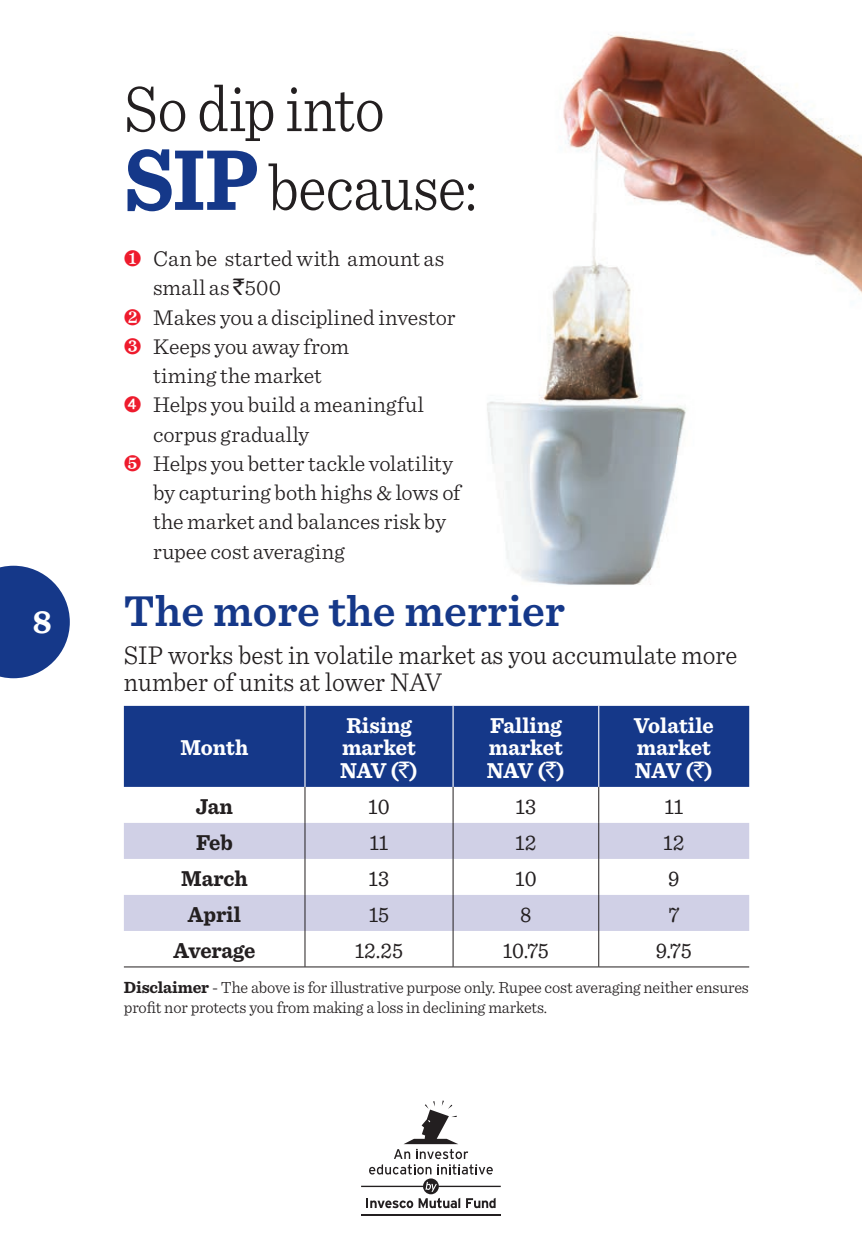
<style>
.page{position:relative;width:862px;height:1244px;background:#fff}
.page>*{position:absolute;margin:0;border:0;box-sizing:border-box;transform-origin:0 0}
.t1{font:300 67.5px/78.8px "Sentinel";letter-spacing:-.015em;color:#231f20;scale:.9 1}
.t2{font:600 45px "Sentinel";color:#153889}
.bodycopy_10-13{font:700 33.75px "Sentinel";color:#fff}
.t3{font:300 27px/27px "Sentinel";color:#231f20;scale:.95 1}
.bodycopy_10-13-2{font:300 22.5px/29.2px "Sentinel";color:#231f20}
.t4{font:700 22.5px/22.5px "Sentinel";color:#fff;scale:.95 1}
.t5{font:22.5px "Sentinel";color:#231f20;scale:.95 1}
.t6{font:700 22.5px "Sentinel";color:#231f20;scale:.95 1}
.t7{font:300 16.88px/20.2px "Sentinel";letter-spacing:-.01em;color:#231f20}
.s1{font-weight:700;font-size:90px;color:#153889}
.s2{color:#ee1b2d}
.s3{font-family:"Rupee Foradian";font-weight:400}
.s4{font-weight:700}
</style>
<div class="page">
<hr style="left:361px;top:1214px;width:139px;height:2px;background:#231f20">
<svg style="left:361px;top:1100px;width:139px;height:108px"></svg>
<img style="left:487px;top:34px;width:374px;height:551px">
<svg style="left:0;top:566px;width:70px;height:112px"></svg>
<div style="left:124px;top:706px;width:624px;height:81px;background:#153889"></div>
<svg style="left:124px;top:823px;width:624px;height:108px;fill:#d0d0e6"></svg>
<hr style="left:304px;top:787px;width:1px;height:36px;background:#231f20">
<hr style="left:452px;top:787px;width:1px;height:36px;background:#231f20">
<hr style="left:598px;top:787px;width:1px;height:36px;background:#231f20">
<hr style="left:304px;top:823px;width:1px;height:36px;background:#231f20">
<hr style="left:452px;top:823px;width:1px;height:36px;background:#231f20">
<hr style="left:598px;top:823px;width:1px;height:36px;background:#231f20">
<hr style="left:304px;top:859px;width:1px;height:36px;background:#231f20">
<hr style="left:452px;top:859px;width:1px;height:36px;background:#231f20">
<hr style="left:598px;top:859px;width:1px;height:36px;background:#231f20">
<hr style="left:304px;top:895px;width:1px;height:36px;background:#231f20">
<hr style="left:452px;top:895px;width:1px;height:36px;background:#231f20">
<hr style="left:598px;top:895px;width:1px;height:36px;background:#231f20">
<hr style="left:304px;top:931px;width:1px;height:35px;background:#231f20">
<hr style="left:452px;top:931px;width:1px;height:35px;background:#231f20">
<hr style="left:598px;top:931px;width:1px;height:35px;background:#231f20">
<hr style="left:304px;top:706px;width:1px;height:81px;background:#fff">
<hr style="left:452px;top:706px;width:1px;height:81px;background:#fff">
<hr style="left:598px;top:706px;width:1px;height:81px;background:#fff">
<hr style="left:124px;top:966px;width:181px;height:1px;background:#231f20">
<hr style="left:305px;top:966px;width:148px;height:1px;background:#231f20">
<hr style="left:453px;top:966px;width:145px;height:1px;background:#231f20">
<hr style="left:598px;top:966px;width:150px;height:1px;background:#231f20">
<p class="bodycopy_10-13" style="left:32px;top:595px;width:21px">8</p>
<p class="t1" style="left:124px;top:65px;width:394px">So dip into<br><span class="s1">SIP</span> because:</p>
<p class="bodycopy_10-13-2" style="left:153px;top:242px;width:292px;text-indent:-29px"><span class="s2">❶</span> Can be started with amount as small as <span class="s3">`</span>500</p>
<p class="bodycopy_10-13-2" style="left:124px;top:301px;width:333px"><span class="s2">❷</span> Makes you a disciplined investor</p>
<p class="bodycopy_10-13-2" style="left:124px;top:330px;width:227px;text-align:center"><span class="s2">❸</span> Keeps you away from timing the market</p>
<p class="bodycopy_10-13-2" style="left:153px;top:389px;width:272px;text-indent:-29px"><span class="s2">➍</span> Helps you build a meaningful corpus gradually</p>
<p class="bodycopy_10-13-2" style="left:153px;top:447px;width:309px;text-indent:-29px"><span class="s2">❺</span> Helps you better tackle volatility by capturing both highs &amp; lows of the market and balances risk by rupee cost averaging</p>
<p class="t2" style="left:124px;top:576px;width:442px">The more the merrier</p>
<p class="t3" style="left:124px;top:639px;width:647px">SIP works best in volatile market as you accumulate more number of units at lower NAV</p>
<p class="t4" style="left:180px;top:735px;width:73px">Month</p>
<p class="t4" style="left:340px;top:713px;width:83px">Rising market<br>NAV (<span class="s3">`</span>)</p>
<p class="t4" style="left:486px;top:713px;width:83px">Falling market<br>NAV (<span class="s3">`</span>)</p>
<p class="t4" style="left:633px;top:713px;width:86px">Volatile market<br>NAV (<span class="s3">`</span>)</p>
<p class="t6" style="left:196px;top:788px;width:41px">Jan</p>
<p class="t5" style="left:368px;top:789px;width:24px">10</p>
<p class="t5" style="left:515px;top:789px;width:23px">13</p>
<p class="t5" style="left:664px;top:789px;width:22px">11</p>
<p class="t6" style="left:196px;top:824px;width:40px">Feb</p>
<p class="t5" style="left:369px;top:825px;width:22px">11</p>
<p class="t5" style="left:515px;top:825px;width:24px">12</p>
<p class="t5" style="left:663px;top:825px;width:24px">12</p>
<p class="t6" style="left:181px;top:860px;width:72px">March</p>
<p class="t5" style="left:368px;top:861px;width:23px">13</p>
<p class="t5" style="left:515px;top:861px;width:24px">10</p>
<p class="t5" style="left:667px;top:861px;width:13px">9</p>
<p class="t6" style="left:188px;top:896px;width:57px">April</p>
<p class="t5" style="left:368px;top:897px;width:23px">15</p>
<p class="t5" style="left:520px;top:897px;width:13px">8</p>
<p class="t5" style="left:668px;top:897px;width:13px">7</p>
<p class="t6" style="left:173px;top:932px;width:88px">Average</p>
<p class="t5" style="left:354px;top:933px;width:52px">12.25</p>
<p class="t5" style="left:502px;top:933px;width:50px">10.75</p>
<p class="t5" style="left:655px;top:933px;width:39px">9.75</p>
<p class="t7" style="left:124px;top:976px;width:626px"><span class="s4">Disclaimer</span> - The above is for illustrative purpose only. Rupee cost averaging neither ensures profit nor protects you from making a loss in declining markets.</p>
</div>
